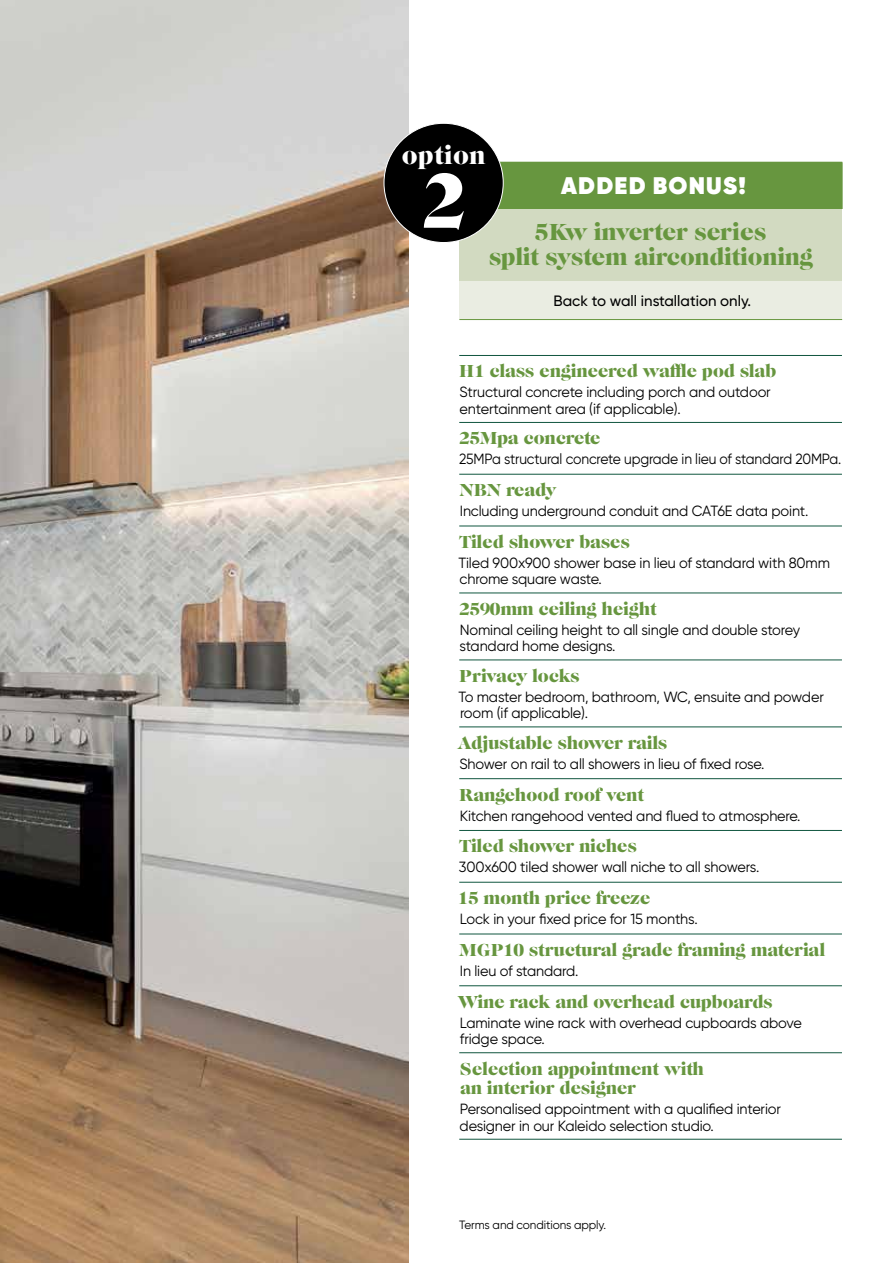
<style>
.page{position:relative;width:893px;height:1263px;background:#fff}
.page>*{position:absolute;margin:0;border:0;box-sizing:border-box;transform-origin:0 0}
.t1{font:25.8px "Caslon Graphique EF";color:#fff}
.t2{font:24px/25.5px "Caslon Graphique EF";letter-spacing:-.02em;color:#67963f;text-align:center}
.t3{font:800 24px "Gilroy";letter-spacing:.05em;color:#fff}
.t4{font:18px/19.5px "Caslon Graphique EF";letter-spacing:-.02em;color:#67963f}
.t5{font:500 15px "Gilroy";color:#000}
.t6{font:14.85px/16.5px "Gilroy";letter-spacing:-.01em;color:#000}
.t7{font:14.85px "Gilroy";letter-spacing:-.01em;color:#000;scale:.94 1}
.t8{font:12px "Gilroy";letter-spacing:-.01em;color:#000}
</style>
<div class="page">
<img style="left:0;top:0;width:408px;height:1263px">
<hr style="left:459px;top:660px;width:383px;height:1px;background:#10563f">
<hr style="left:459px;top:593px;width:383px;height:1px;background:#10563f">
<hr style="left:459px;top:526px;width:383px;height:1px;background:#10563f">
<hr style="left:459px;top:355px;width:383px;height:1px;background:#10563f">
<hr style="left:459px;top:422px;width:383px;height:1px;background:#10563f">
<hr style="left:459px;top:474px;width:383px;height:1px;background:#10563f">
<hr style="left:459px;top:727px;width:383px;height:1px;background:#10563f">
<hr style="left:459px;top:778px;width:383px;height:1px;background:#10563f">
<hr style="left:459px;top:830px;width:383px;height:1px;background:#10563f">
<hr style="left:459px;top:882px;width:383px;height:1px;background:#10563f">
<hr style="left:459px;top:934px;width:383px;height:1px;background:#10563f">
<hr style="left:459px;top:985px;width:383px;height:1px;background:#10563f">
<hr style="left:459px;top:1052px;width:383px;height:1px;background:#10563f">
<hr style="left:459px;top:1139px;width:383px;height:1px;background:#10563f">
<div style="left:459px;top:162px;width:383px;height:47px;background:#67963f"></div>
<div style="left:459px;top:209px;width:383px;height:72px;background:#d2dac1"></div>
<div style="left:459px;top:281px;width:383px;height:39px;background:#eaede2"></div>
<hr style="left:842px;top:162px;width:1px;height:47px;background:#67963f">
<hr style="left:459px;top:319px;width:383px;height:1px;background:#67963f">
<div style="left:384px;top:123px;width:119px;height:119px;background:#000;border-radius:50%"></div>
<svg style="left:424px;top:173px;width:40px;height:57px"></svg>
<h1 class="t1" style="left:401px;top:140px;width:86px">option</h1>
<h2 class="t3" style="left:561px;top:170px;width:186px">ADDED BONUS!</h2>
<h2 class="t2" style="left:489px;top:220px;width:326px">5Kw inverter series<br>split system airconditioning</h2>
<p class="t5" style="left:553px;top:291px;width:199px">Back to wall installation only.</p>
<p class="t4" style="left:459px;top:362px;width:319px">H1 class engineered waffle pod slab</p>
<p class="t6" style="left:459px;top:384px;width:313px">Structural concrete including porch and outdoor entertainment area (if applicable).</p>
<p class="t4" style="left:459px;top:429px;width:143px">25Mpa concrete</p>
<p class="t7" style="left:459px;top:450px;width:408px">25MPa structural concrete upgrade in lieu of standard 20MPa.</p>
<p class="t4" style="left:459px;top:481px;width:99px">NBN ready</p>
<p class="t6" style="left:460px;top:503px;width:350px">Including underground conduit and CAT6E data point.</p>
<p class="t4" style="left:459px;top:533px;width:173px">Tiled shower bases</p>
<p class="t6" style="left:458px;top:554px;width:373px">Tiled 900x900 shower base in lieu of standard with 80mm chrome square waste.</p>
<p class="t4" style="left:459px;top:600px;width:199px">2590mm ceiling height</p>
<p class="t6" style="left:460px;top:621px;width:342px">Nominal ceiling height to all single and double storey standard home designs.</p>
<p class="t4" style="left:459px;top:667px;width:122px">Privacy locks</p>
<p class="t6" style="left:458px;top:688px;width:367px">To master bedroom, bathroom, WC, ensuite and powder room (if applicable).</p>
<p class="t4" style="left:458px;top:733px;width:211px">Adjustable shower rails</p>
<p class="t6" style="left:459px;top:755px;width:307px">Shower on rail to all showers in lieu of fixed rose.</p>
<p class="t4" style="left:459px;top:785px;width:187px">Rangehood roof vent</p>
<p class="t6" style="left:460px;top:807px;width:342px">Kitchen rangehood vented and flued to atmosphere.</p>
<p class="t4" style="left:459px;top:837px;width:179px">Tiled shower niches</p>
<p class="t6" style="left:459px;top:859px;width:302px">300x600 tiled shower wall niche to all showers.</p>
<p class="t4" style="left:458px;top:889px;width:194px">15 month price freeze</p>
<p class="t6" style="left:460px;top:910px;width:239px">Lock in your fixed price for 15 months.</p>
<p class="t4" style="left:459px;top:941px;width:368px">MGP10 structural grade framing material</p>
<p class="t6" style="left:460px;top:962px;width:120px">In lieu of standard.</p>
<p class="t4" style="left:458px;top:992px;width:316px">Wine rack and overhead cupboards</p>
<p class="t6" style="left:460px;top:1014px;width:343px">Laminate wine rack with overhead cupboards above fridge space.</p>
<p class="t4" style="left:460px;top:1059px;width:246px">Selection appointment with an interior designer</p>
<p class="t6" style="left:460px;top:1100px;width:323px">Personalised appointment with a qualified interior designer in our Kaleido selection studio.</p>
<p class="t8" style="left:459px;top:1217px;width:148px">Terms and conditions apply.</p>
</div>
